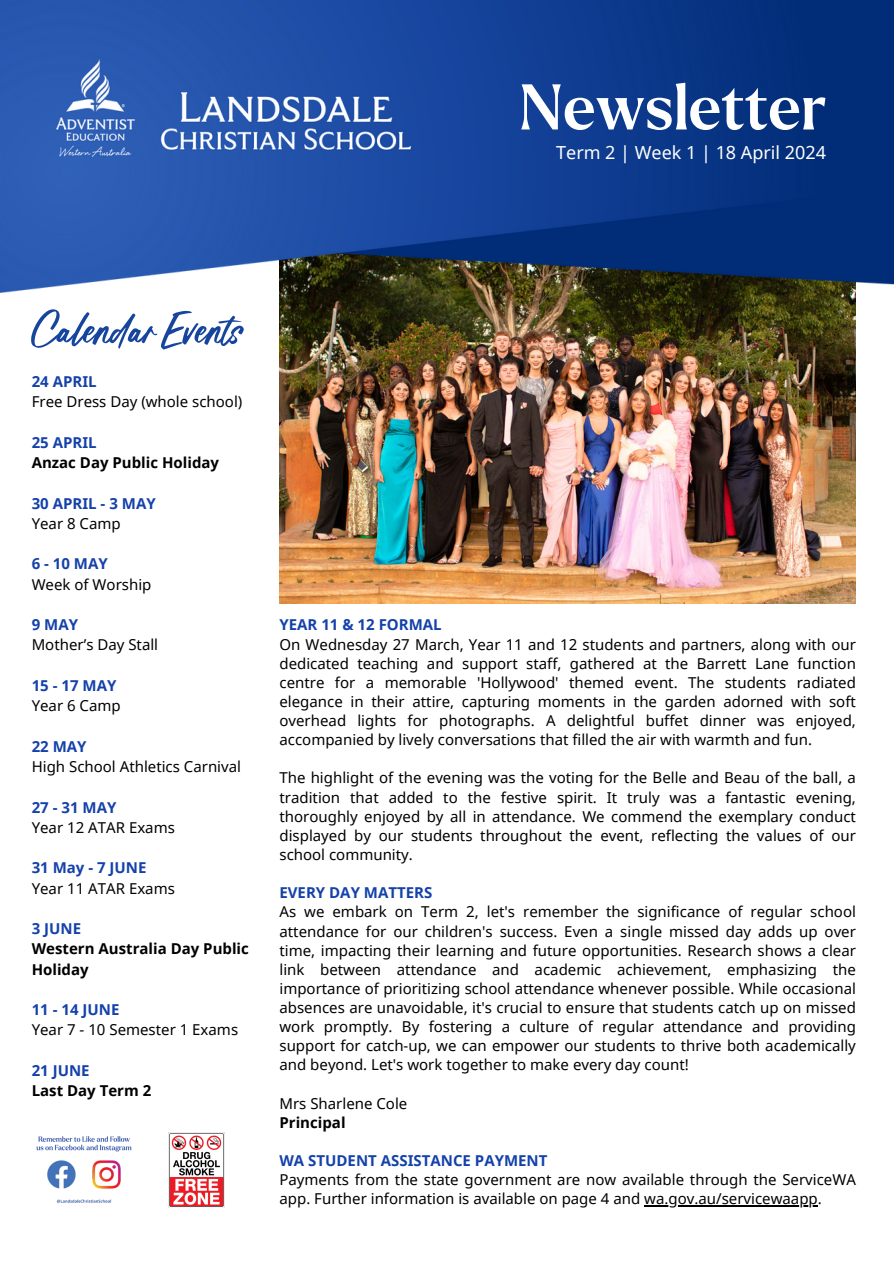
<style>
.page{position:relative;width:894px;height:1264px;background:#fff}
.page>*{position:absolute;margin:0;border:0;box-sizing:border-box;transform-origin:0 0}
.t1{font:500 62.7px "Larken";color:#fff}
.t2{font:57px "South Pacific";color:#17459e}
.t3{font:18px "Noto Sans";color:#fff}
.t4{font:15px/19.2px "Noto Sans";color:#000;text-align:justify}
.t5{font:700 15px "Noto Sans";color:#1441aa}
.t6{font:700 15px/20.2px "Noto Sans";color:#000}
.s1{color:#1441aa}
</style>
<div class="page">
<img style="left:279px;top:304px;width:576px;height:299px">
<img style="left:0;top:0;width:893px;height:304px">
<img style="left:36px;top:1136px;width:96px;height:68px">
<img style="left:168px;top:1132px;width:57px;height:75px">
<hr style="left:644px;top:1205px;width:173px;height:1px;background:#000">
<p class="t1" style="left:518px;top:76px;width:309px">Newsletter</p>
<h2 class="t3" style="left:556px;top:139px;width:271px">Term 2 | Week 1 | 18 April 2024</h2>
<p class="t2" style="left:32px;top:301px;width:212px">CalendarEvents</p>
<p class="t5" style="left:32px;top:371px;width:66px">24 APRIL</p>
<p class="t4" style="left:32px;top:392px;width:212px">Free Dress Day (whole school)</p>
<p class="t6" style="left:32px;top:432px;width:189px"><span class="s1">25 APRIL<br></span>Anzac Day Public Holiday</p>
<p class="t5" style="left:32px;top:492px;width:125px">30 APRIL - 3 MAY</p>
<p class="t4" style="left:32px;top:513px;width:91px">Year 8 Camp</p>
<h4 class="t5" style="left:32px;top:553px;width:78px">6 - 10 MAY</h4>
<p class="t4" style="left:32px;top:574px;width:121px">Week of Worship</p>
<p class="t5" style="left:32px;top:614px;width:48px">9 MAY</p>
<h4 class="t4" style="left:32px;top:635px;width:128px">Mother’s Day Stall</h4>
<p class="t5" style="left:32px;top:675px;width:86px">15 - 17 MAY</p>
<p class="t4" style="left:32px;top:695px;width:91px">Year 6 Camp</p>
<p class="t5" style="left:32px;top:735px;width:56px">22 MAY</p>
<p class="t4" style="left:32px;top:756px;width:211px">High School Athletics Carnival</p>
<p class="t5" style="left:32px;top:796px;width:86px">27 - 31 MAY</p>
<p class="t4" style="left:32px;top:817px;width:145px">Year 12 ATAR Exams</p>
<p class="t5" style="left:32px;top:857px;width:116px">31 May - 7 JUNE</p>
<p class="t4" style="left:32px;top:878px;width:145px">Year 11 ATAR Exams</p>
<p class="t6" style="left:32px;top:918px;width:219px"><span class="s1">3 JUNE<br></span>Western Australia Day Public<br>Holiday</p>
<p class="t5" style="left:32px;top:999px;width:89px">11 - 14 JUNE</p>
<p class="t4" style="left:32px;top:1019px;width:208px">Year 7 - 10 Semester 1 Exams</p>
<p class="t5" style="left:32px;top:1059px;width:59px">21 JUNE</p>
<p class="t6" style="left:32px;top:1080px;width:121px">Last Day Term 2</p>
<h4 class="t5" style="left:279px;top:614px;width:164px">YEAR 11 &amp; 12 FORMAL</h4>
<p class="t4" style="left:279px;top:634px;width:578px">On Wednesday 27 March, Year 11 and 12 students and partners, along with our dedicated teaching and support staff, gathered at the Barrett Lane function centre for a memorable 'Hollywood' themed event. The students radiated elegance in their attire, capturing moments in the garden adorned with soft overhead lights for photographs. A delightful buffet dinner was enjoyed, accompanied by lively conversations that filled the air with warmth and fun.</p>
<p class="t4" style="left:279px;top:768px;width:578px">The highlight of the evening was the voting for the Belle and Beau of the ball, a tradition that added to the festive spirit. It truly was a fantastic evening, thoroughly enjoyed by all in attendance. We commend the exemplary conduct displayed by our students throughout the event, reflecting the values of our school community.</p>
<p class="t5" style="left:279px;top:882px;width:154px">EVERY DAY MATTERS</p>
<p class="t4" style="left:279px;top:902px;width:578px">As we embark on Term 2, let's remember the significance of regular school attendance for our children's success. Even a single missed day adds up over time, impacting their learning and future opportunities. Research shows a clear link between attendance and academic achievement, emphasizing the importance of prioritizing school attendance whenever possible. While occasional absences are unavoidable, it's crucial to ensure that students catch up on missed work promptly. By fostering a culture of regular attendance and providing support for catch-up, we can empower our students to thrive both academically and beyond. Let's work together to make every day count!</p>
<p class="t4" style="left:279px;top:1093px;width:129px">Mrs Sharlene Cole</p>
<p class="t6" style="left:279px;top:1111px;width:68px">Principal</p>
<p class="t5" style="left:279px;top:1150px;width:269px">WA STUDENT ASSISTANCE PAYMENT</p>
<p class="t4" style="left:279px;top:1169px;width:578px">Payments from the state government are now available through the ServiceWA app. Further information is available on page 4 and wa.gov.au/servicewaapp.</p>
</div>
